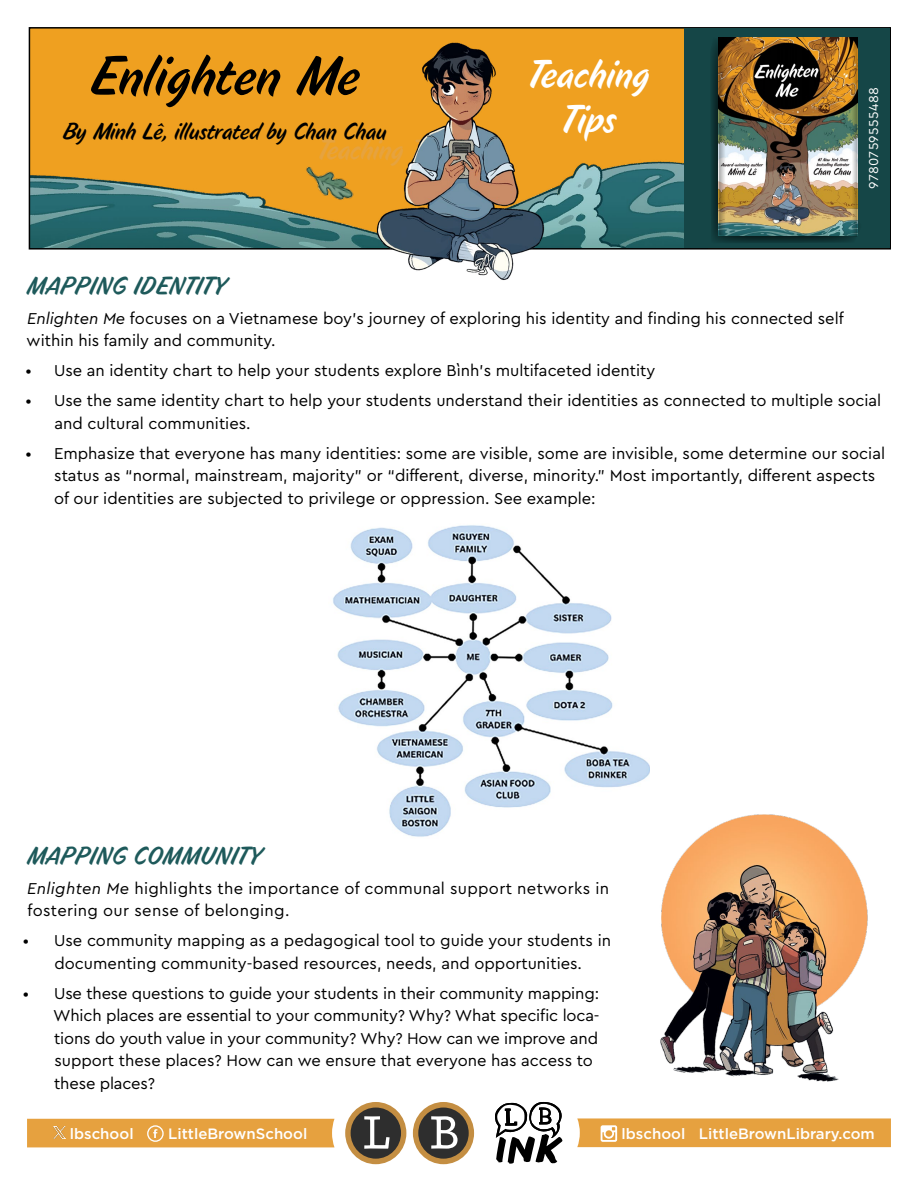
<style>
.page{position:relative;width:918px;height:1188px;background:#fff}
.page>*{position:absolute;margin:0;border:0;box-sizing:border-box;transform-origin:0 0}
.t1{font:300 52.5px "Tasty";letter-spacing:.01em;color:#000}
.t2{font:300 37.5px/45px "Tasty";letter-spacing:.01em;color:#fff;text-align:center}
.t3{font:300 27px "Tasty";color:#e6a33f}
.t4{font:300 24px "Tasty";letter-spacing:.01em;color:#1e5a5b}
.t5{font:300 22.5px "Tasty";color:#000}
.t6{font:16.5px/22.5px "Cera PRO";color:#000}
.t7{font:16.5px/22.5px "Cera PRO";letter-spacing:.02em;color:#000}
.t8{font:500 15px "Gotham";color:#fff}
.t9{font:13.5px "Cera PRO";letter-spacing:.03em;color:#fff}
.s1{font-style:italic}
</style>
<div class="page">
<img style="left:32px;top:30px;width:652px;height:217px">
<div style="left:29px;top:27px;width:862px;height:223px;border:2px solid #000"></div>
<div style="left:684px;top:29px;width:206px;height:219px;background:#154647"></div>
<img style="left:305px;top:27px;width:283px;height:253px">
<img style="left:269px;top:145px;width:109px;height:81px">
<img style="left:333px;top:525px;width:317px;height:312px">
<img style="left:632px;top:811px;width:236px;height:271px">
<svg style="left:711px;top:37px;width:147px;height:206px"></svg>
<img style="left:719px;top:38px;width:138px;height:198px">
<svg style="left:719px;top:39px;width:8px;height:196px;background:#817657"></svg>
<svg style="left:850px;top:40px;width:8px;height:197px;background:#998c5f"></svg>
<svg style="left:345px;top:1102px;width:129px;height:62px"></svg>
<svg style="left:577px;top:1118px;width:314px;height:29px;background:#e7a547"></svg>
<div style="left:27px;top:1119px;width:308px;height:28px;background:#e6a13f"></div>
<svg style="left:495px;top:1102px;width:67px;height:62px"></svg>
<h1 class="t1" style="left:89px;top:44px;width:271px">Enlighten Me</h1>
<h3 class="t5" style="left:62px;top:118px;width:326px">By Minh Lê, illustrated by Chan Chau</h3>
<h3 class="t3" style="left:317px;top:133px;width:134px">Teaching Tips</h3>
<h2 class="t2" style="left:527px;top:52px;width:123px">Teaching<br>Tips</h2>
<p class="t9" style="left:865px;top:189px;width:103px;rotate:-90deg">9780759555488</p>
<h3 class="t4" style="left:26px;top:272px;width:201px">MAPPING IDENTITY</h3>
<p class="t6" style="left:27px;top:306px;width:819px"><span class="s1">Enlighten Me</span> focuses on a Vietnamese boy’s journey of exploring his identity and finding his connected self within his family and community.</p>
<p class="t6" style="left:26px;top:359px;width:631px">• Use an identity chart to help your students explore Bình’s multifaceted identity</p>
<p class="t6" style="left:54px;top:389px;width:828px;text-indent:-29px">• Use the same identity chart to help your students understand their identities as connected to multiple social and cultural communities.</p>
<p class="t6" style="left:54px;top:441px;width:832px;text-indent:-29px">• Emphasize that everyone has many identities: some are visible, some are invisible, some determine our social status as “normal, mainstream, majority” or “different, diverse, minority.” Most importantly, different aspects of our identities are subjected to privilege or oppression. See example:</p>
<h3 class="t4" style="left:26px;top:842px;width:236px">MAPPING COMMUNITY</h3>
<p class="t7" style="left:27px;top:876px;width:584px"><span class="s1">Enlighten Me</span> highlights the importance of communal support networks in fostering our sense of belonging.</p>
<p class="t6" style="left:23px;top:929px;width:590px;text-align:center">• Use community mapping as a pedagogical tool to guide your students in documenting community-based resources, needs, and opportunities.</p>
<p class="t6" style="left:53px;top:981px;width:548px;text-indent:-30px">• Use these questions to guide your students in their community mapping:<br>Which places are essential to your community? Why? What specific loca&shy;tions do youth value in your community? Why? How can we improve and support these places? How can we ensure that everyone has access to these places?</p>
<p class="t8" style="left:70px;top:1125px;width:65px">lbschool</p>
<p class="t8" style="left:168px;top:1125px;width:141px">LittleBrownSchool</p>
<p class="t8" style="left:622px;top:1125px;width:255px">lbschool LittleBrownLibrary.com</p>
</div>
